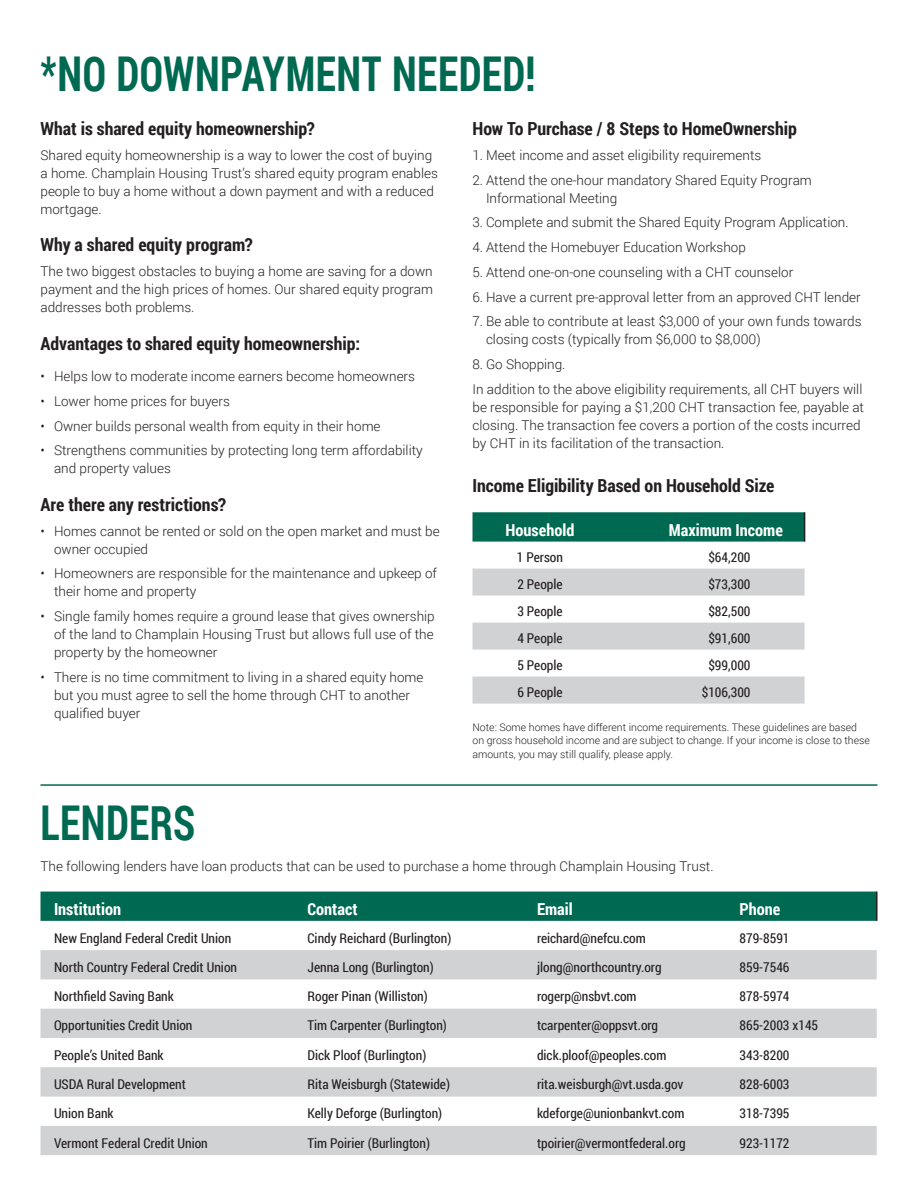
<style>
.page{position:relative;width:918px;height:1188px;background:#fff}
.page>*{position:absolute;margin:0;border:0;box-sizing:border-box;transform-origin:0 0}
.Property_Head{font:700 48px "Roboto Condensed";letter-spacing:.01em;color:#006951;scale:.85 1}
.Sub_Head{font:700 18px "Roboto Condensed";color:#231f20}
.Description{font:700 18px "Roboto Condensed";color:#231f20}
.Monthly_Head_KO{font:700 16.5px "Roboto Condensed";color:#fff}
.Description-2{font:300 13.5px/18px "Roboto";color:#231f20}
.t1{font:13.5px "Roboto Condensed";color:#231f20}
.Description-3{font:300 10.5px/13.5px "Roboto";color:#231f20}
</style>
<div class="page">
<hr style="left:40px;top:784px;width:838px;height:2px;background:#006951">
<div style="left:40px;top:892px;width:836px;height:29px;background:#006951"></div>
<svg style="left:40px;top:950px;width:837px;height:205px;fill:#d1d2d4"></svg>
<hr style="left:876px;top:892px;width:2px;height:29px;background:#231f20">
<svg style="left:472px;top:512px;width:332px;height:30px;background:#066c55"></svg>
<svg style="left:472px;top:569px;width:333px;height:135px;fill:#d1d2d4"></svg>
<hr style="left:804px;top:512px;width:1px;height:30px;background:#231f20">
<p class="Property_Head" style="left:40px;top:40px;width:584px">*NO DOWNPAYMENT NEEDED!</p>
<p class="Sub_Head" style="left:40px;top:116px;width:276px">What is shared equity homeownership?</p>
<p class="Description-2" style="left:40px;top:146px;width:399px">Shared equity homeownership is a way to lower the cost of buying a home. Champlain Housing Trust’s shared equity program enables people to buy a home without a down payment and with a reduced mortgage.</p>
<p class="Sub_Head" style="left:40px;top:232px;width:214px">Why a shared equity program?</p>
<p class="Description-2" style="left:40px;top:262px;width:394px;text-align:justify">The two biggest obstacles to buying a home are saving for a down payment and the high prices of homes. Our shared equity program addresses both problems.</p>
<p class="Description" style="left:40px;top:330px;width:321px">Advantages to shared equity homeownership:</p>
<p class="Description-2" style="left:40px;top:367px;width:376px">• Helps low to moderate income earners become homeowners</p>
<p class="Description-2" style="left:40px;top:392px;width:191px">• Lower home prices for buyers</p>
<p class="Description-2" style="left:40px;top:416px;width:342px">• Owner builds personal wealth from equity in their home</p>
<p class="Description-2" style="left:54px;top:441px;width:370px;text-indent:-14px">• Strengthens communities by protecting long term affordability and property values</p>
<p class="Sub_Head" style="left:40px;top:492px;width:187px">Are there any restrictions?</p>
<p class="Description-2" style="left:54px;top:521px;width:387px;text-indent:-14px">• Homes cannot be rented or sold on the open market and must be owner occupied</p>
<p class="Description-2" style="left:54px;top:564px;width:385px;text-indent:-14px">• Homeowners are responsible for the maintenance and upkeep of their home and property</p>
<p class="Description-2" style="left:54px;top:607px;width:382px;text-align:justify;text-indent:-14px">• Single family homes require a ground lease that gives ownership of the land to Champlain Housing Trust but allows full use of the property by the homeowner</p>
<p class="Description-2" style="left:54px;top:668px;width:371px;text-indent:-14px">• There is no time commitment to living in a shared equity home but you must agree to sell the home through CHT to another qualified buyer</p>
<p class="Sub_Head" style="left:472px;top:116px;width:326px">How To Purchase / 8 Steps to HomeOwnership</p>
<p class="Description-2" style="left:472px;top:146px;width:290px">1. Meet income and asset eligibility requirements</p>
<p class="Description-2" style="left:486px;top:170px;width:327px;text-indent:-14px">2. Attend the one-hour mandatory Shared Equity Program<br>Informational Meeting</p>
<p class="Description-2" style="left:472px;top:213px;width:378px">3. Complete and submit the Shared Equity Program Application.</p>
<p class="Description-2" style="left:472px;top:238px;width:275px">4. Attend the Homebuyer Education Workshop</p>
<p class="Description-2" style="left:472px;top:263px;width:322px">5. Attend one-on-one counseling with a CHT counselor</p>
<p class="Description-2" style="left:472px;top:287px;width:390px">6. Have a current pre-approval letter from an approved CHT lender</p>
<p class="Description-2" style="left:486px;top:312px;width:377px;text-indent:-14px">7. Be able to contribute at least $3,000 of your own funds towards closing costs (typically from $6,000 to $8,000)</p>
<p class="Description-2" style="left:472px;top:355px;width:95px">8. Go Shopping.</p>
<p class="Description-2" style="left:472px;top:380px;width:393px">In addition to the above eligibility requirements, all CHT buyers will be responsible for paying a $1,200 CHT transaction fee, payable at closing. The transaction fee covers a portion of the costs incurred by CHT in its facilitation of the transaction.</p>
<p class="Sub_Head" style="left:472px;top:473px;width:303px">Income Eligibility Based on Household Size</p>
<p class="Monthly_Head_KO" style="left:506px;top:518px;width:70px">Household</p>
<p class="Monthly_Head_KO" style="left:669px;top:518px;width:116px">Maximum Income</p>
<p class="t1" style="left:517px;top:548px;width:48px">1 Person</p>
<p class="t1" style="left:708px;top:548px;width:44px">$64,200</p>
<p class="t1" style="left:517px;top:575px;width:47px">2 People</p>
<p class="t1" style="left:708px;top:575px;width:44px">$73,300</p>
<p class="t1" style="left:517px;top:602px;width:47px">3 People</p>
<p class="t1" style="left:708px;top:602px;width:44px">$82,500</p>
<p class="t1" style="left:517px;top:629px;width:47px">4 People</p>
<p class="t1" style="left:708px;top:629px;width:44px">$91,600</p>
<p class="t1" style="left:517px;top:656px;width:47px">5 People</p>
<p class="t1" style="left:708px;top:656px;width:44px">$99,000</p>
<p class="t1" style="left:517px;top:683px;width:47px">6 People</p>
<p class="t1" style="left:702px;top:683px;width:50px">$106,300</p>
<p class="Description-3" style="left:472px;top:720px;width:399px">Note: Some homes have different income requirements. These guidelines are based on gross household income and are subject to change. If your income is close to these amounts, you may still qualify, please apply.</p>
<p class="Property_Head" style="left:40px;top:789px;width:184px">LENDERS</p>
<p class="Description-2" style="left:40px;top:857px;width:675px">The following lenders have loan products that can be used to purchase a home through Champlain Housing Trust.</p>
<p class="Monthly_Head_KO" style="left:54px;top:897px;width:69px">Institution</p>
<p class="Monthly_Head_KO" style="left:308px;top:897px;width:52px">Contact</p>
<p class="Monthly_Head_KO" style="left:537px;top:897px;width:37px">Email</p>
<p class="Monthly_Head_KO" style="left:740px;top:897px;width:42px">Phone</p>
<p class="t1" style="left:54px;top:928px;width:179px">New England Federal Credit Union</p>
<p class="t1" style="left:308px;top:928px;width:145px">Cindy Reichard (Burlington)</p>
<p class="t1" style="left:537px;top:928px;width:110px">reichard@nefcu.com</p>
<p class="t1" style="left:740px;top:928px;width:52px">879-8591</p>
<p class="t1" style="left:54px;top:958px;width:185px">North Country Federal Credit Union</p>
<p class="t1" style="left:308px;top:958px;width:128px">Jenna Long (Burlington)</p>
<p class="t1" style="left:537px;top:958px;width:126px">jlong@northcountry.org</p>
<p class="t1" style="left:740px;top:958px;width:52px">859-7546</p>
<p class="t1" style="left:54px;top:987px;width:121px">Northfield Saving Bank</p>
<p class="t1" style="left:308px;top:987px;width:122px">Roger Pinan (Williston)</p>
<p class="t1" style="left:537px;top:987px;width:101px">rogerp@nsbvt.com</p>
<p class="t1" style="left:740px;top:987px;width:52px">878-5974</p>
<p class="t1" style="left:54px;top:1016px;width:140px">Opportunities Credit Union</p>
<p class="t1" style="left:308px;top:1016px;width:141px">Tim Carpenter (Burlington)</p>
<p class="t1" style="left:537px;top:1016px;width:123px">tcarpenter@oppsvt.org</p>
<p class="t1" style="left:740px;top:1016px;width:80px">865-2003 x145</p>
<p class="t1" style="left:54px;top:1046px;width:111px">People’s United Bank</p>
<p class="t1" style="left:308px;top:1046px;width:120px">Dick Ploof (Burlington)</p>
<p class="t1" style="left:537px;top:1046px;width:131px">dick.ploof@peoples.com</p>
<p class="t1" style="left:740px;top:1046px;width:52px">343-8200</p>
<p class="t1" style="left:54px;top:1075px;width:134px">USDA Rural Development</p>
<p class="t1" style="left:308px;top:1075px;width:144px">Rita Weisburgh (Statewide)</p>
<p class="t1" style="left:537px;top:1075px;width:148px">rita.weisburgh@vt.usda.gov</p>
<p class="t1" style="left:740px;top:1075px;width:52px">828-6003</p>
<p class="t1" style="left:54px;top:1104px;width:61px">Union Bank</p>
<p class="t1" style="left:308px;top:1104px;width:136px">Kelly Deforge (Burlington)</p>
<p class="t1" style="left:537px;top:1104px;width:149px">kdeforge@unionbankvt.com</p>
<p class="t1" style="left:740px;top:1104px;width:52px">318-7395</p>
<p class="t1" style="left:54px;top:1133px;width:155px">Vermont Federal Credit Union</p>
<p class="t1" style="left:308px;top:1133px;width:124px">Tim Poirier (Burlington)</p>
<p class="t1" style="left:537px;top:1133px;width:150px">tpoirier@vermontfederal.org</p>
<p class="t1" style="left:740px;top:1133px;width:52px">923-1172</p>
</div>
